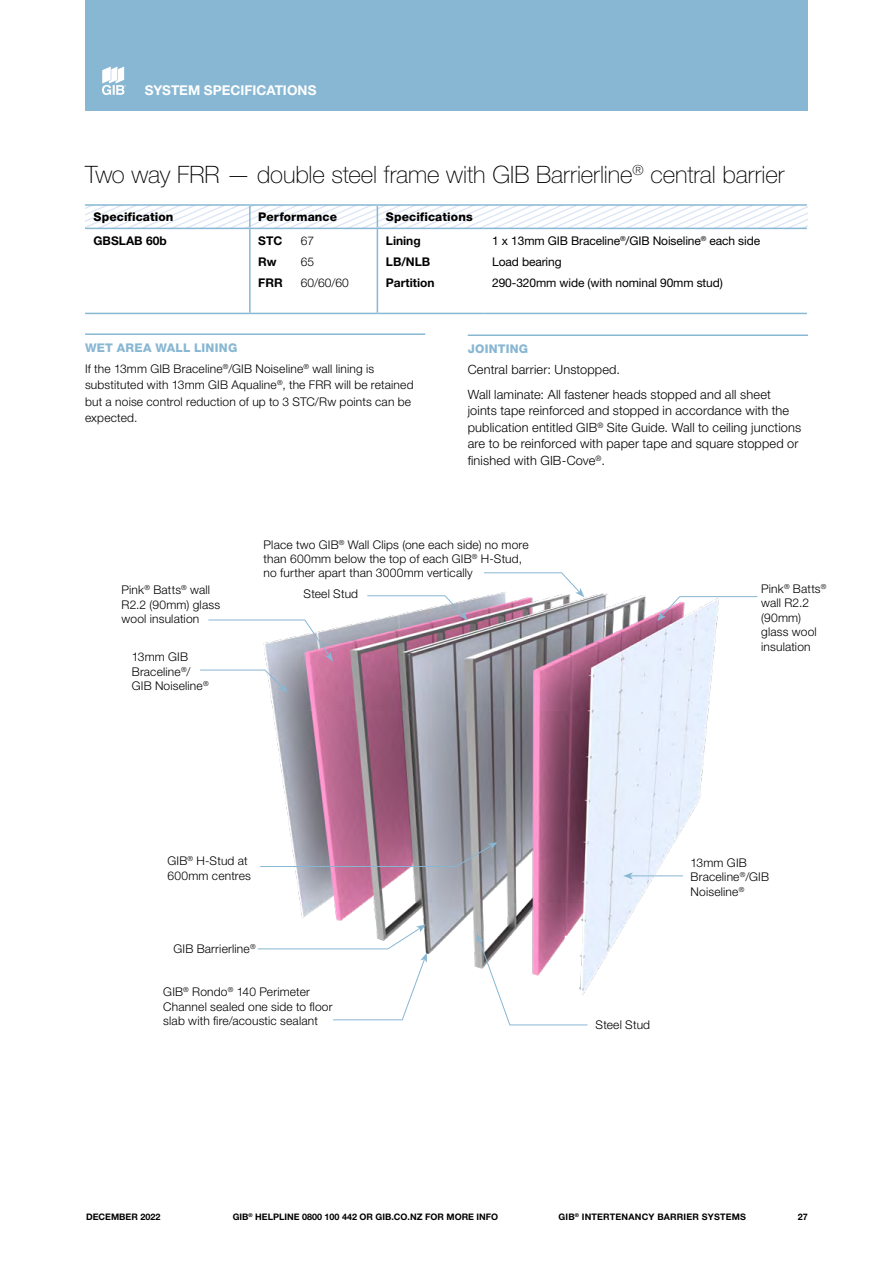
<style>
.page{position:relative;width:893px;height:1263px;background:#fff}
.page>*{position:absolute;margin:0;border:0;box-sizing:border-box;transform-origin:0 0}
.t1{font:100 24px "Helvetica Neue LT Pro";letter-spacing:-.005em;color:#000}
.t2{font:700 13.5px "Helvetica Neue LT Pro";color:#fff}
.t3{font:300 12.75px/16.5px "Helvetica Neue LT Pro";letter-spacing:.015em;color:#000}
.t4{font:300 12px/14.4px "Helvetica Neue LT Pro";letter-spacing:.015em;color:#000}
.t5{font:12px/20.7px "Helvetica Neue LT Pro";letter-spacing:-.01em;color:#000}
.t6{font:800 12px "Helvetica Neue LT Pro";letter-spacing:.005em;color:#000}
.t7{font:700 12px/20.7px "Helvetica Neue LT Pro";color:#000}
.t8{font:800 12px "Helvetica Neue LT Pro";letter-spacing:.02em;color:#88b7d3}
.t9{font:700 9px "Helvetica Neue LT Pro";color:#000}
.t10{font:700 9px "Helvetica Neue LT Pro";letter-spacing:.02em;color:#000}
.s1{font-weight:800;color:#88b7d3}
</style>
<div class="page">
<img style="left:266px;top:593px;width:451px;height:394px">
<svg style="left:657px;top:596px;width:101px;height:25px"></svg>
<svg style="left:483px;top:572px;width:101px;height:25px"></svg>
<hr style="left:630px;top:875px;width:53px;height:1px;background:#88b7d3">
<svg style="left:623px;top:872px;width:10px;height:7px"></svg>
<svg style="left:260px;top:842px;width:238px;height:25px;background:#af9aab"></svg>
<svg style="left:366px;top:595px;width:102px;height:25px"></svg>
<svg style="left:208px;top:619px;width:125px;height:42px"></svg>
<svg style="left:200px;top:669px;width:88px;height:24px"></svg>
<svg style="left:257px;top:924px;width:170px;height:97px"></svg>
<svg style="left:477px;top:933px;width:111px;height:93px"></svg>
<div style="left:85px;top:0;width:723px;height:110px;background:#88b7d3"></div>
<svg style="left:102px;top:67px;width:24px;height:28px"></svg>
<hr style="left:85px;top:333px;width:340px;height:2px;background:#88b7d3">
<hr style="left:468px;top:334px;width:340px;height:2px;background:#88b7d3">
<svg style="left:85px;top:229px;width:722px;height:84px"></svg>
<hr style="left:85px;top:204px;width:165px;height:2px;background:#88b7d3">
<hr style="left:377px;top:204px;width:107px;height:2px;background:#88b7d3">
<hr style="left:484px;top:204px;width:323px;height:2px;background:#88b7d3">
<hr style="left:85px;top:228px;width:165px;height:1px;background:#88b7d3">
<hr style="left:377px;top:228px;width:107px;height:1px;background:#88b7d3">
<hr style="left:484px;top:228px;width:323px;height:1px;background:#88b7d3">
<hr style="left:85px;top:313px;width:165px;height:1px;background:#88b7d3">
<hr style="left:377px;top:313px;width:107px;height:1px;background:#88b7d3">
<hr style="left:484px;top:313px;width:323px;height:1px;background:#88b7d3">
<hr style="left:250px;top:228px;width:127px;height:1px;background:#88b7d3">
<hr style="left:250px;top:204px;width:127px;height:2px;background:#88b7d3">
<svg style="left:85px;top:205px;width:723px;height:23px"></svg>
<hr style="left:249px;top:229px;width:2px;height:84px;background:#88b7d3">
<hr style="left:377px;top:229px;width:1px;height:84px;background:#88b7d3">
<hr style="left:250px;top:313px;width:127px;height:1px;background:#88b7d3">
<p class="t2" style="left:145px;top:82px;width:173px">SYSTEM SPECIFICATIONS</p>
<h1 class="t1" style="left:85px;top:160px;width:701px">Two way FRR — double steel frame with GIB Barrierline<sup>®</sup> central barrier</h1>
<p class="t6" style="left:94px;top:210px;width:82px">Specification</p>
<p class="t6" style="left:258px;top:210px;width:80px">Performance</p>
<p class="t6" style="left:386px;top:210px;width:88px">Specifications</p>
<p class="t7" style="left:94px;top:231px;width:75px">GBSLAB 60b</p>
<p class="t7" style="left:258px;top:231px;width:26px">STC</p>
<p class="t4" style="left:301px;top:234px;width:15px">67</p>
<p class="t7" style="left:258px;top:251px;width:20px">Rw</p>
<p class="t4" style="left:301px;top:254px;width:15px">65</p>
<p class="t7" style="left:258px;top:272px;width:26px">FRR</p>
<p class="t4" style="left:301px;top:275px;width:50px">60/60/60</p>
<p class="t7" style="left:386px;top:231px;width:50px">Lining<br>LB/NLB<br>Partition</p>
<p class="t5" style="left:492px;top:231px;width:269px">1 x 13mm GIB Braceline<sup>®</sup>/GIB Noiseline<sup>®</sup> each side<br>Load bearing<br>290-320mm wide (with nominal 90mm stud)</p>
<p class="t4" style="left:85px;top:337px;width:291px;line-height:20.7px"><span class="s1">WET AREA WALL LINING<br></span>If the 13mm GIB Braceline<sup>®</sup>/GIB Noiseline<sup>®</sup> wall lining is</p>
<p class="t4" style="left:85px;top:376px;width:330px;line-height:16.5px">substituted with 13mm GIB Aqualine<sup>®</sup>, the FRR will be retained but a noise control reduction of up to 3 STC/Rw points can be expected.</p>
<p class="t8" style="left:468px;top:342px;width:62px">JOINTING</p>
<p class="t3" style="left:468px;top:356px;width:305px;line-height:25px">Central barrier: Unstopped.<br>Wall laminate: All fastener heads stopped and all sheet</p>
<p class="t3" style="left:468px;top:402px;width:335px">joints tape reinforced and stopped in accordance with the publication entitled GIB<sup>®</sup> Site Guide. Wall to ceiling junctions are to be reinforced with paper tape and square stopped or finished with GIB-Cove<sup>®</sup>.</p>
<p class="t4" style="left:122px;top:583px;width:100px">Pink<sup>®</sup> Batts<sup>®</sup> wall<br>R2.2 (90mm) glass wool insulation</p>
<p class="t4" style="left:132px;top:649px;width:78px">13mm GIB<br>Braceline<sup>®</sup>/<br>GIB Noiseline<sup>®</sup></p>
<p class="t4" style="left:264px;top:537px;width:266px">Place two GIB<sup>®</sup> Wall Clips (one each side) no more than 600mm below the top of each GIB<sup>®</sup> H-Stud, no further apart than 3000mm vertically</p>
<p class="t4" style="left:304px;top:586px;width:56px">Steel Stud</p>
<p class="t4" style="left:168px;top:853px;width:85px">GIB<sup>®</sup> H-Stud at<br>600mm centres</p>
<p class="t4" style="left:173px;top:941px;width:84px">GIB Barrierline<sup>®</sup></p>
<p class="t4" style="left:163px;top:985px;width:171px">GIB<sup>®</sup> Rondo<sup>®</sup> 140 Perimeter<br>Channel sealed one side to floor slab with fire/acoustic sealant</p>
<p class="t4" style="left:761px;top:581px;width:67px">Pink<sup>®</sup> Batts<sup>® </sup>wall R2.2 (90mm) glass wool insulation</p>
<p class="t4" style="left:691px;top:855px;width:80px">13mm GIB<br>Braceline<sup>®</sup>/GIB<br>Noiseline<sup>®</sup></p>
<p class="t4" style="left:596px;top:1017px;width:56px">Steel Stud</p>
<p class="t9" style="left:86px;top:1212px;width:76px">DECEMBER 2022</p>
<p class="t9" style="left:233px;top:1212px;width:267px">GIB<sup>®</sup> HELPLINE 0800 100 442 OR GIB.CO.NZ FOR MORE INFO</p>
<p class="t9" style="left:798px;top:1212px;width:12px">27</p>
<p class="t10" style="left:558px;top:1212px;width:189px">GIB<sup>®</sup> INTERTENANCY BARRIER SYSTEMS</p>
</div>
